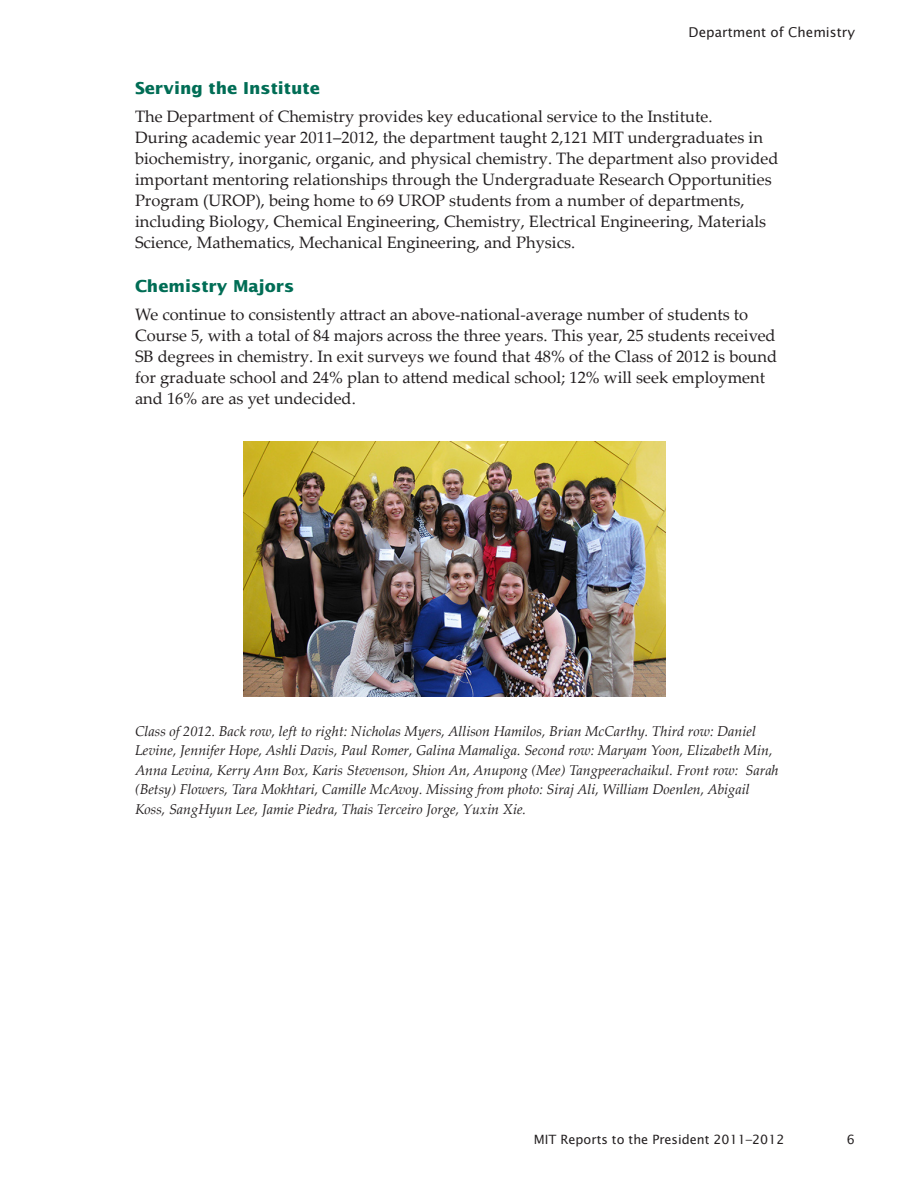
<style>
.page{position:relative;width:918px;height:1188px;background:#fff}
.page>*{position:absolute;margin:0;border:0;box-sizing:border-box;transform-origin:0 0}
.t1{font:16.5px/21px "Palatino Linotype";color:#231f20}
.Heading_2{font:700 16.5px "Lucida Sans Std";color:#006d55}
.t2{font:italic 14.25px/19.5px "Palatino Linotype";color:#231f20}
.t3{font:13.5px "Lucida Sans Std";color:#231f20}
.t4{font:12.75px "Lucida Sans Std";color:#231f20}
</style>
<div class="page">
<img style="left:243px;top:441px;width:423px;height:256px">
<p class="t3" style="left:689px;top:25px;width:168px">Department of Chemistry</p>
<p class="Heading_2" style="left:135px;top:78px;width:186px">Serving the Institute</p>
<p class="t1" style="left:135px;top:105px;width:645px">The Department of Chemistry provides key educational service to the Institute.<br>During academic year 2011–2012, the department taught 2,121 MIT undergraduates in biochemistry, inorganic, organic, and physical chemistry. The department also provided important mentoring relationships through the Undergraduate Research Opportunities Program (UROP), being home to 69 UROP students from a number of departments, including Biology, Chemical Engineering, Chemistry, Electrical Engineering, Materials Science, Mathematics, Mechanical Engineering, and Physics.</p>
<p class="Heading_2" style="left:135px;top:276px;width:161px">Chemistry Majors</p>
<p class="t1" style="left:135px;top:303px;width:644px">We continue to consistently attract an above-national-average number of students to Course 5, with a total of 84 majors across the three years. This year, 25 students received SB degrees in chemistry. In exit surveys we found that 48% of the Class of 2012 is bound for graduate school and 24% plan to attend medical school; 12% will seek employment and 16% are as yet undecided.</p>
<p class="t2" style="left:135px;top:721px;width:645px">Class of 2012. Back row, left to right: Nicholas Myers, Allison Hamilos, Brian McCarthy. Third row: Daniel Levine, Jennifer Hope, Ashli Davis, Paul Romer, Galina Mamaliga. Second row: Maryam Yoon, Elizabeth Min, Anna Levina, Kerry Ann Box, Karis Stevenson, Shion An, Anupong (Mee) Tangpeerachaikul. Front row: Sarah (Betsy) Flowers, Tara Mokhtari, Camille McAvoy. Missing from photo: Siraj Ali, William Doenlen, Abigail Koss, SangHyun Lee, Jamie Piedra, Thais Terceiro Jorge, Yuxin Xie.</p>
<p class="t4" style="left:534px;top:1132px;width:252px">MIT Reports to the President 2011–2012</p>
<p class="t4" style="left:847px;top:1132px;width:10px">6</p>
</div>
